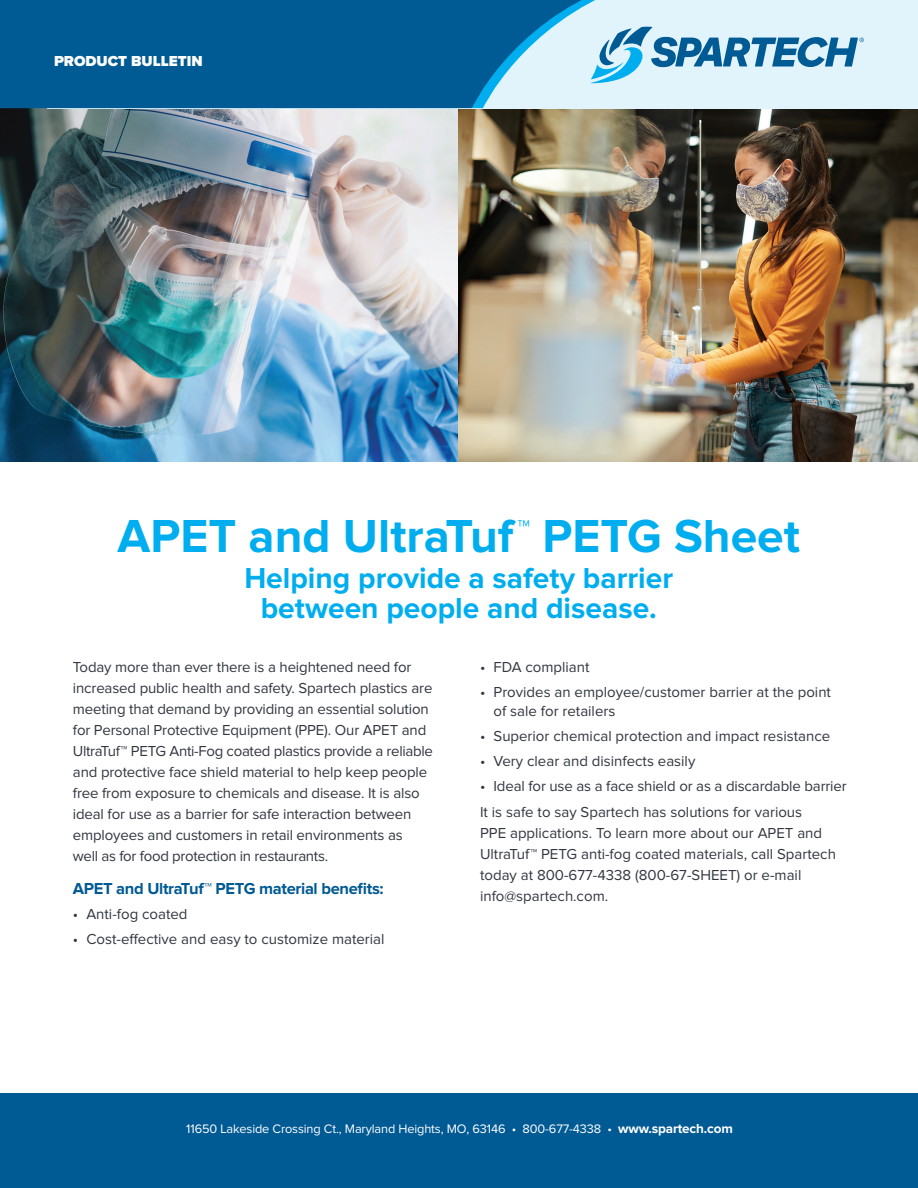
<style>
.page{position:relative;width:918px;height:1188px;background:#fff}
.page>*{position:absolute;margin:0;border:0;box-sizing:border-box;transform-origin:0 0}
.t1{font:700 48px "Proxima Nova";color:#00aeef}
.t2{font:700 30px/30px "Proxima Nova";color:#00aeef;text-align:center}
.t3{font:700 16.5px "Proxima Nova";letter-spacing:-.02em;color:#005a93}
.t4{font:15px/21px "Proxima Nova";letter-spacing:-.01em;color:#323640}
.t5{font:900 15px "Proxima Nova";color:#fff}
.t6{font:12.75px "Proxima Nova";letter-spacing:-.01em;color:#fff}
.s1{font-weight:700;font-size:13.5px}
</style>
<div class="page">
<img style="left:0;top:108px;width:918px;height:354px">
<div style="left:48px;top:0;width:870px;height:108px;background:#e1f4fc"></div>
<svg style="left:0;top:0;width:597px;height:108px;fill:#005a93"></svg>
<svg style="left:591px;top:27px;width:273px;height:56px"></svg>
<div style="left:0;top:1094px;width:918px;height:94px;background:#005a93"></div>
<p class="t5" style="left:54px;top:50px;width:150px">PRODUCT BULLETIN</p>
<h1 class="t1" style="left:118px;top:514px;width:684px">APET and UltraTuf <sup>™</sup> PETG Sheet</h1>
<h2 class="t2" style="left:244px;top:564px;width:430px">Helping provide a safety barrier between people and disease.</h2>
<p class="t4" style="left:73px;top:657px;width:362px">Today more than ever there is a heightened need for increased public health and safety. Spartech plastics are meeting that demand by providing an essential solution for Personal Protective Equipment (PPE). Our APET and UltraTuf™ PETG Anti-Fog coated plastics provide a reliable and protective face shield material to help keep people free from exposure to chemicals and disease. It is also ideal for use as a barrier for safe interaction between employees and customers in retail environments as<br>well as for food protection in restaurants.</p>
<p class="t3" style="left:73px;top:881px;width:312px">APET and UltraTuf™ PETG material benefits:</p>
<p class="t4" style="left:73px;top:904px;width:116px">• Anti-fog coated</p>
<p class="t4" style="left:73px;top:929px;width:313px">• Cost-effective and easy to customize material</p>
<p class="t4" style="left:480px;top:657px;width:111px">• FDA compliant</p>
<p class="t4" style="left:494px;top:683px;width:339px;line-height:19.5px;text-indent:-13px">• Provides an employee/customer barrier at the point of sale for retailers</p>
<p class="t4" style="left:480px;top:726px;width:352px">• Superior chemical protection and impact resistance</p>
<p class="t4" style="left:480px;top:751px;width:217px">• Very clear and disinfects easily</p>
<p class="t4" style="left:480px;top:773px;width:368px;line-height:26.4px">• Ideal for use as a face shield or as a discardable barrier<br>It is safe to say Spartech has solutions for various</p>
<p class="t4" style="left:480px;top:823px;width:357px">PPE applications. To learn more about our APET and UltraTuf™ PETG anti-fog coated materials, call Spartech today at 800-677-4338 (800-67-SHEET) or e-mail info@spartech.com.</p>
<p class="t6" style="left:186px;top:1123px;width:548px">11650 Lakeside Crossing Ct., Maryland Heights, MO, 63146 • 800-677-4338 • <span class="s1">www.spartech.com</span></p>
</div>
